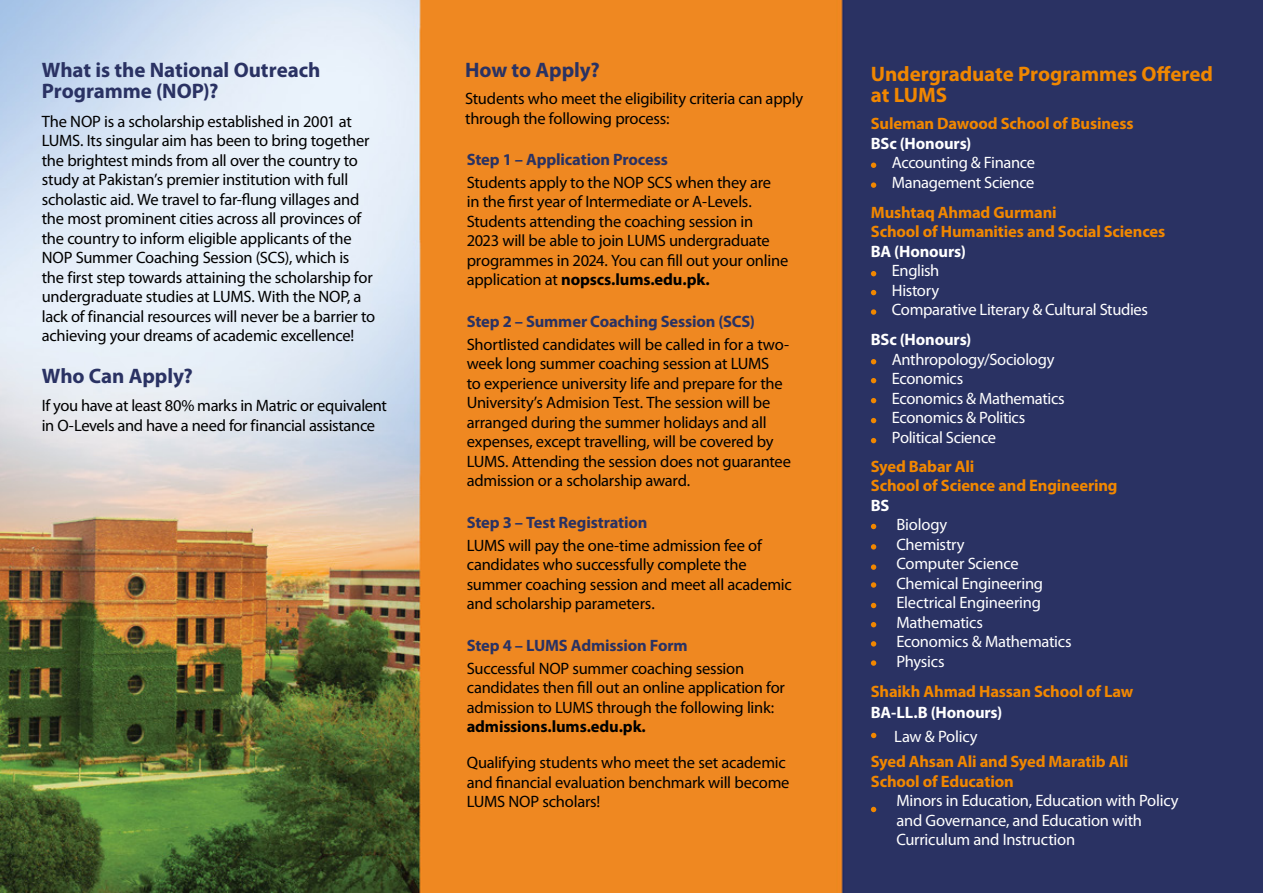
<style>
.page{position:relative;width:1263px;height:893px;background:#fff}
.page>*{position:absolute;margin:0;border:0;box-sizing:border-box;transform-origin:0 0}
.t1{font:700 21px/21px "Myriad Pro";letter-spacing:-.005em;color:#2a3263}
.t2{font:700 21px/21px "Myriad Pro";letter-spacing:-.005em;color:#f18700}
.t3{font:16.5px/19.5px "Myriad Pro";letter-spacing:-.015em;color:#000}
.t4{font:16.5px/19.5px "Myriad Pro";letter-spacing:-.02em;color:#fff}
.t5{font:700 16.5px/19.5px "Myriad Pro";letter-spacing:-.01em;color:#f18700}
.t6{font:700 16.5px "Myriad Pro";letter-spacing:-.01em;color:#2a3263}
.t7{font:700 16.5px "Myriad Pro";letter-spacing:-.01em;color:#fff}
.t8{font:700 16.5px "Myriad Pro";letter-spacing:-.01em;color:#000}
.s1{font-weight:700}
</style>
<div class="page">
<img style="left:0;top:0;width:1263px;height:893px">
<svg style="left:871px;top:163px;width:5px;height:5px"></svg>
<svg style="left:871px;top:182px;width:5px;height:6px"></svg>
<svg style="left:871px;top:271px;width:5px;height:5px"></svg>
<svg style="left:871px;top:290px;width:5px;height:5px"></svg>
<svg style="left:871px;top:309px;width:5px;height:6px"></svg>
<svg style="left:871px;top:359px;width:5px;height:5px"></svg>
<svg style="left:871px;top:378px;width:5px;height:5px"></svg>
<svg style="left:871px;top:398px;width:5px;height:5px"></svg>
<svg style="left:871px;top:418px;width:5px;height:5px"></svg>
<svg style="left:871px;top:438px;width:5px;height:5px"></svg>
<svg style="left:871px;top:807px;width:5px;height:5px"></svg>
<svg style="left:871px;top:582px;width:5px;height:6px"></svg>
<svg style="left:871px;top:603px;width:5px;height:5px"></svg>
<svg style="left:871px;top:622px;width:5px;height:5px"></svg>
<svg style="left:871px;top:641px;width:5px;height:6px"></svg>
<svg style="left:871px;top:660px;width:5px;height:6px"></svg>
<svg style="left:871px;top:524px;width:5px;height:5px"></svg>
<svg style="left:871px;top:544px;width:5px;height:6px"></svg>
<svg style="left:871px;top:564px;width:5px;height:6px"></svg>
<svg style="left:871px;top:733px;width:5px;height:5px"></svg>
<p class="t1" style="left:42px;top:59px;width:280px">What is the National Outreach<br>Programme (NOP)?</p>
<p class="t3" style="left:42px;top:111px;width:335px">The NOP is a scholarship established in 2001 at LUMS. Its singular aim has been to bring together the brightest minds from all over the country to study at Pakistan’s premier institution with full scholastic aid. We travel to far-flung villages and the most prominent cities across all provinces of the country to inform eligible applicants of the NOP Summer Coaching Session (SCS), which is the first step towards attaining the scholarship for undergraduate studies at LUMS. With the NOP, a lack of financial resources will never be a barrier to achieving your dreams of academic excellence!</p>
<p class="t1" style="left:42px;top:365px;width:153px">Who Can Apply?</p>
<p class="t3" style="left:42px;top:396px;width:347px">If you have at least 80% marks in Matric or equivalent in O-Levels and have a need for financial assistance</p>
<p class="t1" style="left:465px;top:59px;width:136px">How to Apply?</p>
<p class="t3" style="left:465px;top:88px;width:340px">Students who meet the eligibility criteria can apply through the following process:</p>
<p class="t6" style="left:467px;top:149px;width:203px">Step 1 – Application Process</p>
<p class="t3" style="left:467px;top:172px;width:323px">Students apply to the NOP SCS when they are<br>in the first year of Intermediate or A-Levels.<br>Students attending the coaching session in 2023 will be able to join LUMS undergraduate programmes in 2024. You can fill out your online application at <span class="s1">nopscs.lums.edu.pk.</span></p>
<p class="t6" style="left:467px;top:311px;width:290px">Step 2 – Summer Coaching Session (SCS)</p>
<p class="t3" style="left:467px;top:334px;width:326px">Shortlisted candidates will be called in for a two&shy;week long summer coaching session at LUMS<br>to experience university life and prepare for the University’s Admision Test. The session will be arranged during the summer holidays and all expenses, except travelling, will be covered by LUMS. Attending the session does not guarantee admission or a scholarship award.</p>
<p class="t6" style="left:467px;top:512px;width:182px">Step 3 – Test Registration</p>
<p class="t3" style="left:467px;top:535px;width:327px">LUMS will pay the one-time admission fee of candidates who successfully complete the summer coaching session and meet all academic and scholarship parameters.</p>
<p class="t6" style="left:467px;top:635px;width:222px">Step 4 – LUMS Admission Form</p>
<p class="t3" style="left:467px;top:658px;width:320px">Successful NOP summer coaching session candidates then fill out an online application for admission to LUMS through the following link:</p>
<p class="t8" style="left:467px;top:716px;width:181px">admissions.lums.edu.pk.</p>
<p class="t3" style="left:467px;top:753px;width:324px">Qualifying students who meet the set academic and financial evaluation benchmark will become<br>LUMS NOP scholars!</p>
<p class="t2" style="left:871px;top:62px;width:344px">Undergraduate Programmes Offered at LUMS</p>
<p class="t5" style="left:871px;top:113px;width:264px">Suleman Dawood School of Business</p>
<p class="t7" style="left:871px;top:132px;width:102px">BSc (Honours)</p>
<p class="t4" style="left:892px;top:152px;width:145px">Accounting &amp; Finance<br>Management Science</p>
<p class="t5" style="left:871px;top:202px;width:296px">Mushtaq Ahmad Gurmani<br>School of Humanities and Social Sciences</p>
<p class="t7" style="left:871px;top:240px;width:96px">BA (Honours)</p>
<p class="t4" style="left:892px;top:260px;width:258px">English<br>History<br>Comparative Literary &amp; Cultural Studies</p>
<p class="t7" style="left:871px;top:329px;width:102px">BSc (Honours)</p>
<p class="t4" style="left:892px;top:349px;width:174px">Anthropology/Sociology<br>Economics<br>Economics &amp; Mathematics<br>Economics &amp; Politics<br>Political Science</p>
<p class="t5" style="left:871px;top:456px;width:248px">Syed Babar Ali<br>School of Science and Engineering</p>
<p class="t7" style="left:871px;top:494px;width:20px">BS</p>
<p class="t4" style="left:896px;top:514px;width:177px">Biology<br>Chemistry<br>Computer Science<br>Chemical Engineering<br>Electrical Engineering<br>Mathematics<br>Economics &amp; Mathematics<br>Physics</p>
<p class="t5" style="left:871px;top:681px;width:264px">Shaikh Ahmad Hassan School of Law</p>
<p class="t7" style="left:871px;top:701px;width:133px">BA-LL.B (Honours)</p>
<p class="t4" style="left:894px;top:726px;width:85px">Law &amp; Policy</p>
<p class="t5" style="left:871px;top:751px;width:259px">Syed Ahsan Ali and Syed Maratib Ali<br>School of Education</p>
<p class="t4" style="left:896px;top:790px;width:284px">Minors in Education, Education with Policy and Governance, and Education with<br>Curriculum and Instruction</p>
</div>
